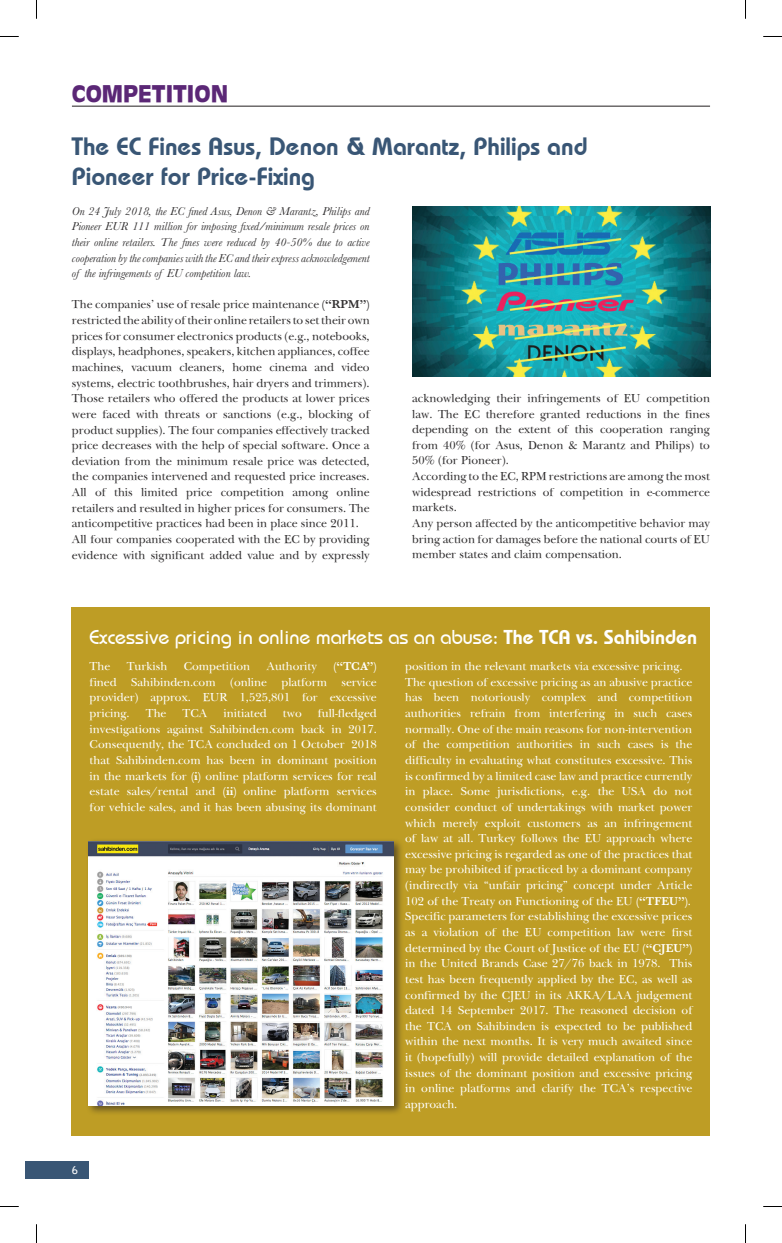
<style>
.page{position:relative;width:782px;height:1243px;background:#fff}
.page>*{position:absolute;margin:0;border:0;box-sizing:border-box;transform-origin:0 0}
.t1{font:25px/30px "Bauhaus Demi";color:#395675}
.t2{font:900 22.5px "Antique Olive";color:#5b2776}
.t3{font:500 20px "Bauhaus";color:#fff}
.anayazi{font:11.88px/15.6px "Baskerville";color:#fff;text-align:justify}
.anayazi-2{font:11.88px/15.6px "Baskerville";color:#312f30;text-align:justify}
.anayazi-3{font:italic 11.88px/15.6px "Baskerville";color:#312f30;text-align:justify}
.t4{font:700 10.62px "Bell Gothic";color:#fff}
.s1{font-weight:600}
.s2{font-family:"Bauhaus Demi";font-weight:400}
</style>
<div class="page">
<div style="left:25px;top:1161px;width:63px;height:18px;background:#395675"></div>
<img style="left:412px;top:207px;width:298px;height:170px">
<hr style="left:72px;top:106px;width:638px;height:1px;background:#231f20">
<div style="left:72px;top:607px;width:638px;height:528px;background:#be9d25"></div>
<div style="left:85px;top:838px;width:319px;height:277px;background:#231f20;opacity:.6"></div>
<img style="left:88px;top:841px;width:305px;height:264px">
<svg style="left:0;top:36px;width:19px;height:1px"></svg>
<svg style="left:763px;top:36px;width:19px;height:1px"></svg>
<svg style="left:0;top:1206px;width:19px;height:1px"></svg>
<svg style="left:763px;top:1206px;width:19px;height:1px"></svg>
<svg style="left:36px;top:0;width:1px;height:19px"></svg>
<svg style="left:36px;top:1224px;width:1px;height:18px"></svg>
<svg style="left:745px;top:0;width:1px;height:19px"></svg>
<svg style="left:745px;top:1224px;width:1px;height:18px"></svg>
<p class="t2" style="left:72px;top:81px;width:158px">COMPETITION</p>
<p class="t1" style="left:72px;top:131px;width:517px">The EC Fines Asus, Denon &amp; Marantz, Philips and<br>Pioneer for Price-Fixing</p>
<p class="anayazi-3" style="left:72px;top:203px;width:299px">On 24 July 2018, the EC fined Asus, Denon &amp; Marantz, Philips and Pioneer EUR 111 million for imposing fixed/minimum resale prices on their online retailers. The fines were reduced by 40-50% due to active cooperation by the companies with the EC and their express acknowledgement of the infringements of EU competition law.</p>
<p class="anayazi-2" style="left:72px;top:297px;width:299px">The companies’ use of resale price maintenance <span class="s1">(“RPM”) </span>restricted the ability of their online retailers to set their own prices for consumer electronics products (e.g., notebooks, displays, headphones, speakers, kitchen appliances, coffee machines, vacuum cleaners, home cinema and video systems, electric toothbrushes, hair dryers and trimmers).<br>Those retailers who offered the products at lower prices were faced with threats or sanctions (e.g., blocking of product supplies). The four companies effectively tracked price decreases with the help of special software. Once a deviation from the minimum resale price was detected, the companies intervened and requested price increases.<br>All of this limited price competition among online retailers and resulted in higher prices for consumers. The anticompetitive practices had been in place since 2011.</p>
<p class="anayazi-2" style="left:72px;top:531px;width:299px">All four companies cooperated with the EC by providing evidence with significant added value and by expressly</p>
<p class="anayazi-2" style="left:412px;top:390px;width:299px">acknowledging their infringements of EU competition law. The EC therefore granted reductions in the fines depending on the extent of this cooperation ranging from 40% (for Asus, Denon &amp; Marantz and Philips) to 50% (for Pioneer).</p>
<p class="anayazi-2" style="left:412px;top:468px;width:299px">According to the EC, RPM restrictions are among the most widespread restrictions of competition in e-commerce markets.</p>
<p class="anayazi-2" style="left:412px;top:515px;width:299px">Any person affected by the anticompetitive behavior may bring action for damages before the national courts of EU member states and claim compensation.</p>
<p class="t3" style="left:90px;top:625px;width:609px">Excessive pricing in online markets as an abuse: <span class="s2">The TCA vs. Sahibinden</span></p>
<p class="anayazi" style="left:90px;top:658px;width:22px">The</p>
<p class="anayazi" style="left:127px;top:658px;width:42px">Turkish</p>
<p class="anayazi" style="left:184px;top:658px;width:68px">Competition</p>
<p class="anayazi" style="left:266px;top:658px;width:52px">Authority</p>
<p class="anayazi" style="left:405px;top:658px;width:279px">position in the relevant markets via excessive pricing.</p>
<p class="anayazi" style="left:405px;top:674px;width:289px">The question of excessive pricing as an abusive practice has been notoriously complex and competition authorities refrain from interfering in such cases normally. One of the main reasons for non-intervention of the competition authorities in such cases is the difficulty in evaluating what constitutes excessive. This is confirmed by a limited case law and practice currently in place. Some jurisdictions, e.g. the USA do not consider conduct of undertakings with market power which merely exploit customers as an infringement of law at all. Turkey follows the EU approach where excessive pricing is regarded as one of the practices that may be prohibited if practiced by a dominant company (indirectly via “unfair pricing” concept under Article 102 of the Treaty on Functioning of the EU <span class="s1">(“TFEU”)</span>.</p>
<p class="anayazi" style="left:405px;top:908px;width:289px">Specific parameters for establishing the excessive prices as a violation of the EU competition law were first determined by the Court of Justice of the EU <span class="s1">(“CJEU”) </span>in the United Brands Case 27/76 back in 1978. This test has been frequently applied by the EC, as well as confirmed by the CJEU in its AKKA/LAA judgement dated 14 September 2017. The reasoned decision of the TCA on Sahibinden is expected to be published within the next months. It is very much awaited since it (hopefully) will provide detailed explanation of the issues of the dominant position and excessive pricing in online platforms and clarify the TCA’s respective approach.</p>
<p class="anayazi" style="left:90px;top:658px;width:289px;text-indent:244px"><span class="s1">(“TCA”) </span>fined Sahibinden.com (online platform service provider) approx. EUR 1,525,801 for excessive pricing.</p>
<p class="anayazi" style="left:90px;top:705px;width:289px;text-indent:228px">full-fledged investigations against Sahibinden.com back in 2017.<br>Consequently, the TCA concluded on 1 October 2018 that Sahibinden.com has been in dominant position in the markets for <span class="s1">(i)</span> online platform services for real estate sales/rental and <span class="s1">(ii)</span> online platform services for vehicle sales, and it has been abusing its dominant</p>
<p class="anayazi" style="left:146px;top:705px;width:22px">The</p>
<p class="anayazi" style="left:182px;top:705px;width:26px">TCA</p>
<p class="anayazi" style="left:223px;top:705px;width:45px">initiated</p>
<p class="anayazi" style="left:283px;top:705px;width:20px">two</p>
<p class="t4" style="left:72px;top:1162px;width:7px">6</p>
</div>
